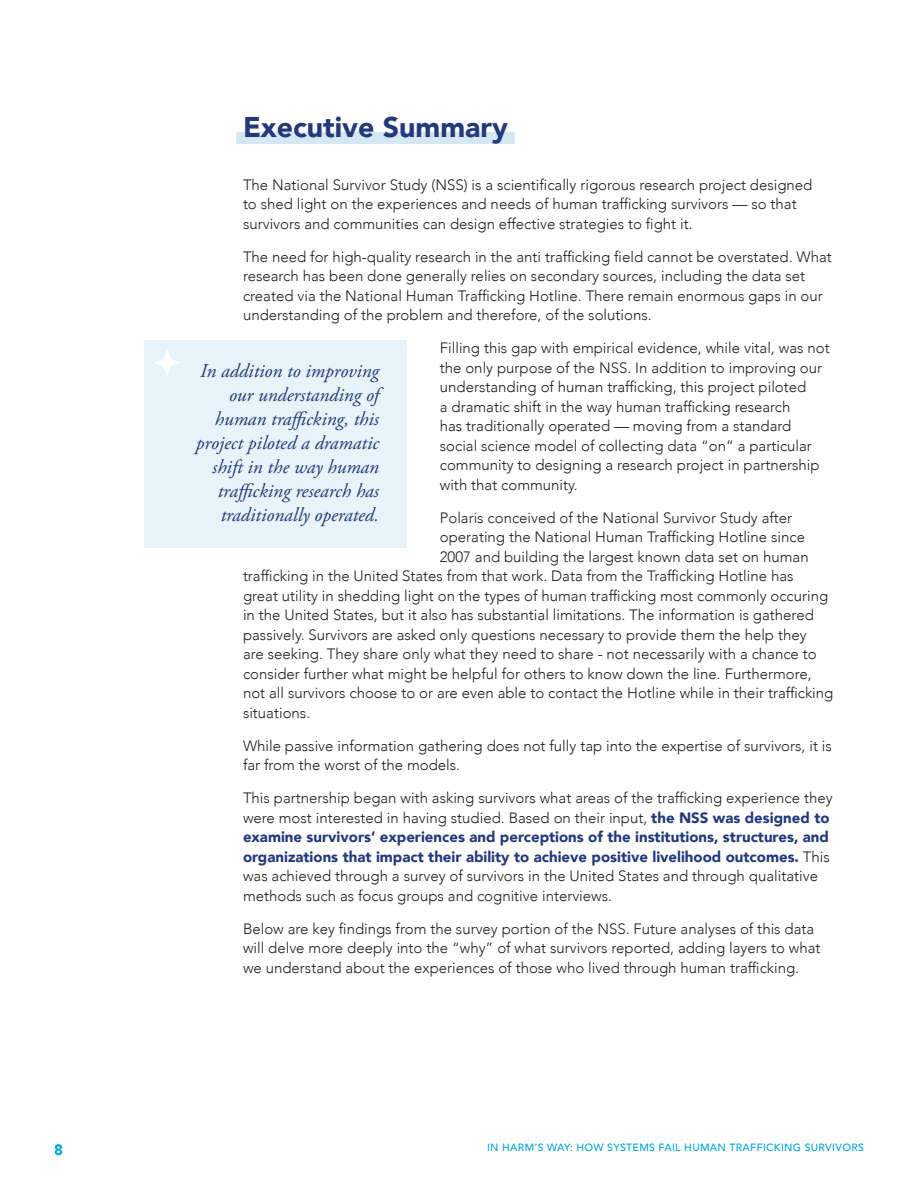
<style>
.page{position:relative;width:918px;height:1188px;background:#fff}
.page>*{position:absolute;margin:0;border:0;box-sizing:border-box;transform-origin:0 0}
.t1{font:900 28.5px "Avenir";color:#23397a}
.PullQuote{font:italic 19.5px/24px "Adobe Garamond Pro";color:#23397a;text-align:right}
.Body{font:300 15px/19.5px "Avenir";color:#231f20}
.t2{font:900 15px "Avenir";color:#09a5d1}
.t3{font:500 10.5px "Avenir";letter-spacing:.03em;color:#09a5d1}
.s1{font-weight:900;color:#23397a}
</style>
<div class="page">
<div style="left:145px;top:340px;width:262px;height:208px;background:#e8f3f9"></div>
<svg style="left:154px;top:350px;width:26px;height:25px"></svg>
<div style="left:236px;top:132px;width:279px;height:12px;background:#d3e8f3"></div>
<p class="t2" style="left:54px;top:1137px;width:10px">8</p>
<h1 class="t1" style="left:243px;top:102px;width:266px">Executive Summary</h1>
<p class="Body" style="left:243px;top:175px;width:571px">The National Survivor Study (NSS) is a scientifically rigorous research project designed to shed light on the experiences and needs of human trafficking survivors — so that survivors and communities can design effective strategies to fight it.</p>
<p class="Body" style="left:243px;top:247px;width:590px">The need for high-quality research in the anti trafficking field cannot be overstated. What research has been done generally relies on secondary sources, including the data set created via the National Human Trafficking Hotline. There remain enormous gaps in our understanding of the problem and therefore, of the solutions.</p>
<p class="Body" style="left:440px;top:338px;width:391px">Filling this gap with empirical evidence, while vital, was not the only purpose of the NSS. In addition to improving our understanding of human trafficking, this project piloted<br>a dramatic shift in the way human trafficking research<br>has traditionally operated — moving from a standard social science model of collecting data “on” a particular community to designing a research project in partnership with that community.</p>
<p class="Body" style="left:440px;top:508px;width:354px">Polaris conceived of the National Survivor Study after</p>
<p class="Body" style="left:440px;top:527px;width:367px">operating the National Human Trafficking Hotline since</p>
<p class="Body" style="left:440px;top:547px;width:370px">2007 and building the largest known data set on human</p>
<p class="Body" style="left:243px;top:566px;width:552px">trafficking in the United States from that work. Data from the Trafficking Hotline has</p>
<p class="Body" style="left:243px;top:586px;width:587px">great utility in shedding light on the types of human trafficking most commonly occuring</p>
<p class="Body" style="left:243px;top:605px;width:572px">in the United States, but it also has substantial limitations. The information is gathered</p>
<p class="Body" style="left:243px;top:625px;width:565px">passively. Survivors are asked only questions necessary to provide them the help they</p>
<p class="Body" style="left:243px;top:644px;width:575px">are seeking. They share only what they need to share - not necessarily with a chance to</p>
<p class="Body" style="left:243px;top:664px;width:570px">consider further what might be helpful for others to know down the line. Furthermore,</p>
<p class="Body" style="left:243px;top:683px;width:592px">not all survivors choose to or are even able to contact the Hotline while in their trafficking</p>
<p class="Body" style="left:243px;top:703px;width:69px">situations.</p>
<p class="Body" style="left:243px;top:736px;width:590px">While passive information gathering does not fully tap into the expertise of survivors, it is far from the worst of the models.</p>
<p class="Body" style="left:243px;top:788px;width:591px">This partnership began with asking survivors what areas of the trafficking experience they were most interested in having studied. Based on their input, <span class="s1">the NSS was designed to examine survivors’ experiences and perceptions of the institutions, structures, and organizations that impact their ability to achieve positive livelihood outcomes.</span> This was achieved through a survey of survivors in the United States and through qualitative methods such as focus groups and cognitive interviews.</p>
<p class="Body" style="left:243px;top:919px;width:579px">Below are key findings from the survey portion of the NSS. Future analyses of this data will delve more deeply into the “why” of what survivors reported, adding layers to what we understand about the experiences of those who lived through human trafficking.</p>
<p class="PullQuote" style="left:196px;top:360px;width:185px">In addition to improving our understanding of human trafficking, this project piloted a dramatic shift in the way human trafficking research has traditionally operated.</p>
<p class="t3" style="left:487px;top:1138px;width:378px">IN HARM’S WAY: HOW SYSTEMS FAIL HUMAN TRAFFICKING SURVIVORS</p>
</div>
